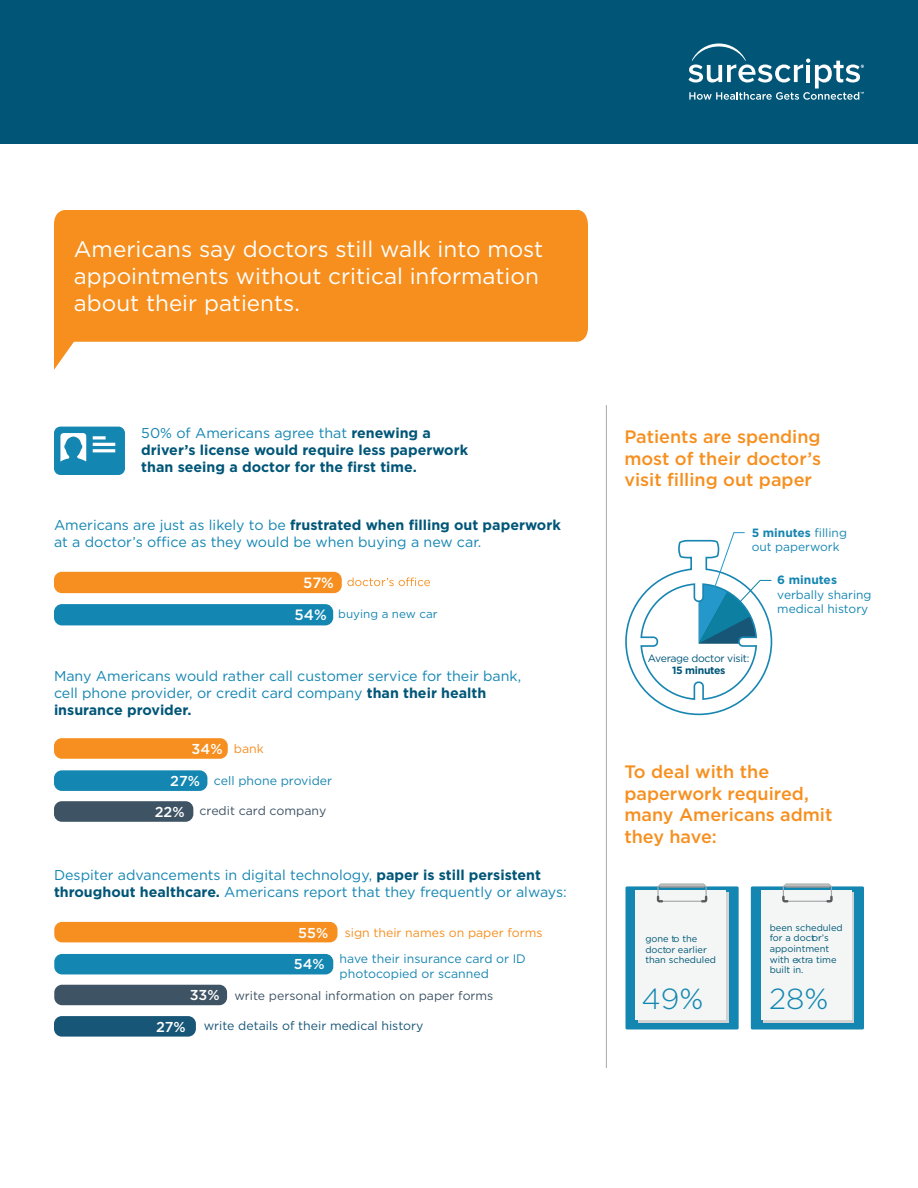
<style>
.page{position:relative;width:918px;height:1188px;background:#fff}
.page>*{position:absolute;margin:0;border:0;box-sizing:border-box;transform-origin:0 0}
.t1{font:300 29.1px "Gotham";color:#1486b2}
.t2{font:22.5px/27px "Gotham";color:#fff}
.t3{font:500 18px/21.6px "Gotham";color:#f68f1e;text-align:justify}
.t4{font:500 15px "Gotham";color:#fff}
.t5{font:500 14.4px/31.5px "Gotham";color:#fff}
.t6{font:14.25px/17.1px "Gotham";color:#1486b2}
.t7{font:700 14.25px/17.1px "Gotham";color:#015678}
.t8{font:12.3px/15.5px "Gotham";color:#1886b2}
.t9{font:12.3px "Gotham";color:#3e5364}
.t10{font:12.3px "Gotham";color:#175677}
.t11{font:12.3px "Gotham";color:#f68f20}
.t12{font:12px/14.4px "Gotham";color:#1486b2}
.t13{font:12px/14.4px "Gotham";color:#1886b2}
.t14{font:11.7px "Gotham";color:#1886b2}
.t15{font:10.5px "Gotham";letter-spacing:-.03em;color:#015678}
.t16{font:700 10.5px "Gotham";letter-spacing:-.03em;color:#015678}
.t17{font:9.3px/10.5px "Gotham";color:#005677}
.s1{font-weight:400;color:#1486b2}
.s2{font-weight:700;color:#015678}
.s3{font-weight:500;font-size:15px;color:#fff}
.s4{font-weight:500;font-size:14.4px;color:#fff}
.s5{font-weight:700}
</style>
<div class="page">
<div style="left:54px;top:210px;width:534px;height:132px;background:#f68f1e"></div>
<svg style="left:54px;top:312px;width:24px;height:58px"></svg>
<hr style="left:606px;top:405px;width:1px;height:663px;background:#a8a9ad">
<svg style="left:625px;top:532px;width:148px;height:184px"></svg>
<div style="left:626px;top:886px;width:113px;height:143px;background:#1486b2;border-radius:2px"></div>
<div style="left:638px;top:893px;width:91px;height:130px;background:#d2d3d2"></div>
<div style="left:636px;top:890px;width:90px;height:130px;background:#f3f6f4"></div>
<svg style="left:657px;top:884px;width:50px;height:18px"></svg>
<div style="left:751px;top:886px;width:113px;height:143px;background:#1486b2;border-radius:2px"></div>
<div style="left:764px;top:893px;width:90px;height:130px;background:linear-gradient(to right,#d2d3d2,#d2d3d2)"></div>
<div style="left:761px;top:890px;width:90px;height:130px;background:#f3f6f4"></div>
<svg style="left:782px;top:884px;width:51px;height:18px"></svg>
<svg style="left:54px;top:427px;width:71px;height:48px;background:#3d9bbf"></svg>
<div style="left:54px;top:572px;width:288px;height:21px;background:#f68f20;border-radius:8px"></div>
<div style="left:54px;top:604px;width:279px;height:21px;background:#1486b2;border-radius:8px"></div>
<svg style="left:347px;top:577px;width:83px;height:9px"></svg>
<div style="left:54px;top:738px;width:174px;height:21px;background:#f68f20;border-radius:8px"></div>
<div style="left:54px;top:770px;width:153px;height:21px;background:#1486b2;border-radius:8px"></div>
<div style="left:54px;top:801px;width:139px;height:21px;background:#3e5364;border-radius:8px"></div>
<div style="left:54px;top:922px;width:284px;height:20px;background:#f68f20;border-radius:8px"></div>
<div style="left:54px;top:954px;width:279px;height:20px;background:#1486b2;border-radius:8px"></div>
<div style="left:54px;top:985px;width:173px;height:20px;background:#3e5364;border-radius:8px"></div>
<div style="left:54px;top:1016px;width:142px;height:21px;background:#175677;border-radius:8px"></div>
<div style="left:0;top:0;width:918px;height:144px;background:#015678"></div>
<svg style="left:689px;top:44px;width:175px;height:56px"></svg>
<p class="t2" style="left:74px;top:235px;width:471px">Americans say doctors still walk into most appointments without critical information about their patients.</p>
<p class="t7" style="left:141px;top:424px;width:328px"><span class="s1">50% of Americans agree that</span> renewing a driver’s license would require less paperwork than seeing a doctor for the first time.</p>
<p class="t6" style="left:54px;top:516px;width:508px">Americans are just as likely to be <span class="s2">frustrated when filling out paperwork </span>at a doctor’s office as they would be when buying a new car.</p>
<p class="t4" style="left:303px;top:573px;width:32px">57%</p>
<p class="t14" style="left:295px;top:606px;width:145px"><span class="s3">54%</span> buying a new car</p>
<p class="t6" style="left:54px;top:667px;width:469px">Many Americans would rather call customer service for their bank, cell phone provider, or credit card company <span class="s2">than their health insurance provider.</span></p>
<p class="t5" style="left:192px;top:733px;width:32px">34%</p>
<p class="t5" style="left:170px;top:765px;width:31px">27%</p>
<p class="t11" style="left:234px;top:740px;width:31px">bank</p>
<p class="t8" style="left:214px;top:772px;width:120px">cell phone provider</p>
<p class="t9" style="left:155px;top:803px;width:173px"><span class="s4">22%</span> credit card company</p>
<p class="t6" style="left:54px;top:866px;width:514px">Despiter advancements in digital technology, <span class="s2">paper is still persistent throughout healthcare.</span> Americans report that they frequently or always:</p>
<p class="t5" style="left:294px;top:917px;width:36px">55%<br>54%</p>
<p class="t11" style="left:345px;top:924px;width:199px">sign their names on paper forms</p>
<p class="t8" style="left:340px;top:950px;width:188px">have their insurance card or ID photocopied or scanned</p>
<p class="t9" style="left:190px;top:988px;width:305px"><span class="s4">33%</span> write personal information on paper forms</p>
<p class="t5" style="left:156px;top:1011px;width:31px">27%</p>
<p class="t10" style="left:204px;top:1018px;width:221px">write details of their medical history</p>
<p class="t3" style="left:624px;top:426px;width:198px">Patients are spending most of their doctor’s visit filling out paper</p>
<p class="t13" style="left:752px;top:525px;width:97px"><span class="s5">5 minutes</span> filling out paperwork</p>
<p class="t12" style="left:777px;top:572px;width:96px"><span class="s5">6 minutes </span>verbally sharing medical history</p>
<p class="t15" style="left:648px;top:651px;width:103px">Average doctor visit:</p>
<p class="t16" style="left:672px;top:663px;width:55px">15 minutes</p>
<p class="t3" style="left:624px;top:761px;width:210px;text-align:left">To deal with the paperwork required, many Americans admit they have:</p>
<p class="t17" style="left:645px;top:933px;width:72px">gone to the doctor earlier than scheduled</p>
<p class="t17" style="left:770px;top:922px;width:75px">been scheduled for a doctor’s appointment with extra time built in.</p>
<h1 class="t1" style="left:641px;top:981px;width:63px">49%</h1>
<h1 class="t1" style="left:769px;top:981px;width:61px">28%</h1>
</div>
